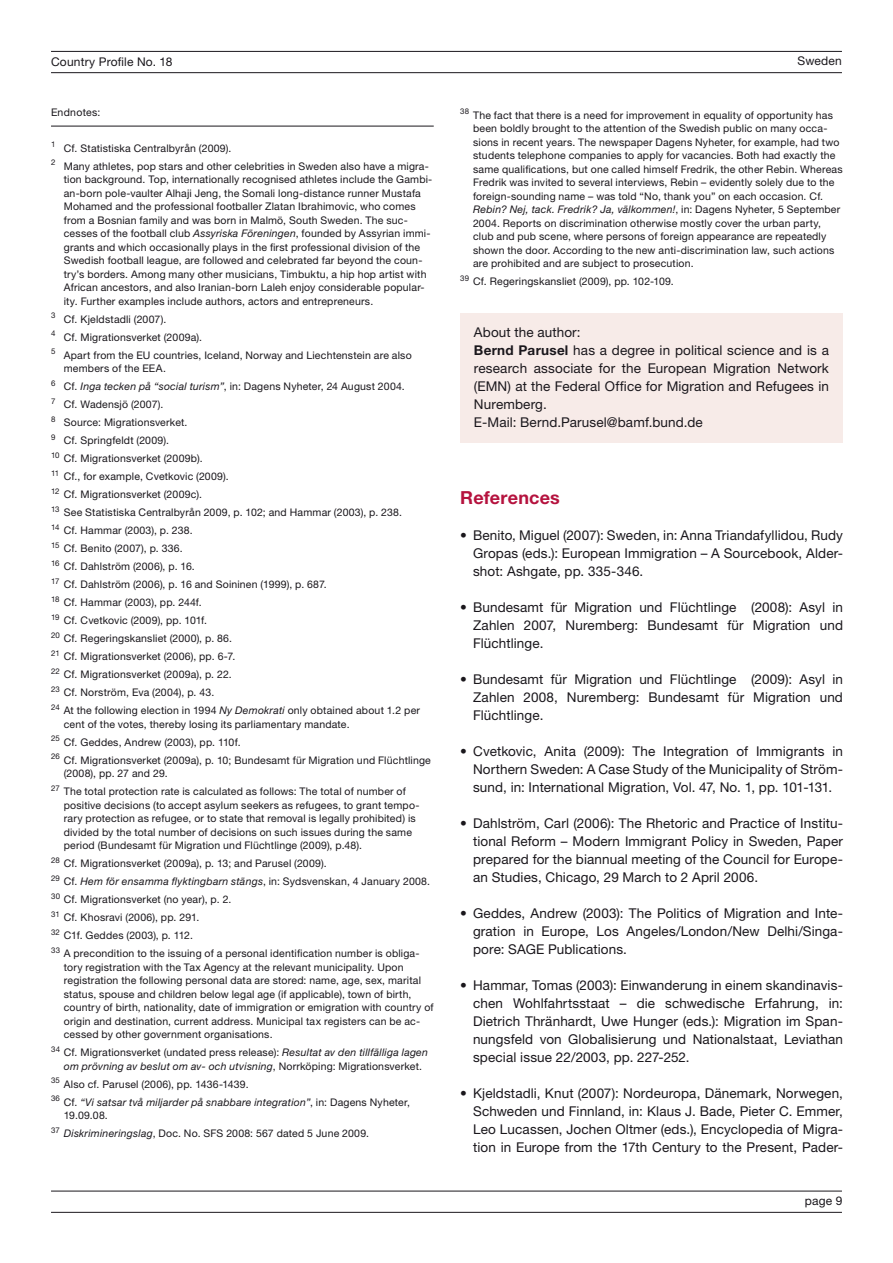
<style>
.page{position:relative;width:893px;height:1263px;background:#fff}
.page>*{position:absolute;margin:0;border:0;box-sizing:border-box;transform-origin:0 0}
.t1{font:700 18px "Helvetica Neue LT Pro";letter-spacing:.01em;color:#b5123e}
.t2{font:13.5px/18px "Helvetica Neue LT Pro";letter-spacing:.01em;color:#1a171c;text-align:justify}
.t3{font:12px "Helvetica Neue LT Pro";letter-spacing:.015em;color:#1a171c}
.t4{font:10.5px/18px "Helvetica Neue LT Pro";letter-spacing:.02em;color:#1a171c}
.s1{font-style:italic}
.s2{font-weight:700}
</style>
<div class="page">
<hr style="left:51px;top:51px;width:791px;height:1px;background:#1a171c">
<hr style="left:51px;top:72px;width:791px;height:1px;background:#1a171c">
<hr style="left:51px;top:1191px;width:791px;height:1px;background:#1a171c">
<hr style="left:51px;top:1212px;width:791px;height:1px;background:#1a171c">
<hr style="left:51px;top:126px;width:383px;height:1px;background:#1a171c">
<div style="left:460px;top:314px;width:383px;height:129px;background:#f7ebe8"></div>
<p class="t3" style="left:51px;top:54px;width:123px">Country Profile No. 18</p>
<p class="t3" style="left:797px;top:53px;width:46px">Sweden</p>
<p class="t4" style="left:51px;top:103px;width:51px">Endnotes:</p>
<p class="t4" style="left:51px;top:139px;width:379px"><sup>1</sup> Cf. Statistiska Centralbyrån (2009).<br><sup>2</sup> Many athletes, pop stars and other celebrities in Sweden also have a migra-</p>
<p class="t4" style="left:64px;top:172px;width:370px;line-height:13.5px">tion background. Top, internationally recognised athletes include the Gambi&shy;an-born pole-vaulter Alhaji Jeng, the Somali long-distance runner Mustafa Mohamed and the professional footballer Zlatan Ibrahimovic, who comes from a Bosnian family and was born in Malmö, South Sweden. The suc&shy;cesses of the football club <span class="s1">Assyriska Föreningen</span>, founded by Assyrian immi&shy;grants and which occasionally plays in the first professional division of the Swedish football league, are followed and celebrated far beyond the coun&shy;try’s borders. Among many other musicians, Timbuktu, a hip hop artist with African ancestors, and also Iranian-born Laleh enjoy considerable popular&shy;ity. Further examples include authors, actors and entrepreneurs.</p>
<p class="t4" style="left:51px;top:310px;width:362px"><sup>3</sup> Cf. Kjeldstadli (2007).<br><sup>4</sup> Cf. Migrationsverket (2009a).<br><sup>5</sup> Apart from the EU countries, Iceland, Norway and Liechtenstein are also</p>
<p class="t4" style="left:51px;top:359px;width:371px;text-indent:13px">members of the EEA.<br><sup>6</sup> Cf. <span class="s1">Inga tecken på “social turism”</span>, in: Dagens Nyheter, 24 August 2004.<br><sup>7</sup> Cf. Wadensjö (2007).<br><sup>8</sup> Source: Migrationsverket.<br><sup>9</sup> Cf. Springfeldt (2009).<br><sup>10</sup> Cf. Migrationsverket (2009b).<br><sup>11</sup> Cf., for example, Cvetkovic (2009).<br><sup>12</sup> Cf. Migrationsverket (2009c).<br><sup>13</sup> See Statistiska Centralbyrån 2009, p. 102; and Hammar (2003), p. 238.<br><sup>14</sup> Cf. Hammar (2003), p. 238.<br><sup>15</sup> Cf. Benito (2007), p. 336.<br><sup>16</sup> Cf. Dahlström (2006), p. 16.<br><sup>17</sup> Cf. Dahlström (2006), p. 16 and Soininen (1999), p. 687.<br><sup>18</sup> Cf. Hammar (2003), pp. 244f.<br><sup>19</sup> Cf. Cvetkovic (2009), pp. 101f.<br><sup>20</sup> Cf. Regeringskansliet (2000), p. 86.<br><sup>21</sup> Cf. Migrationsverket (2006), pp. 6-7.<br><sup>22</sup> Cf. Migrationsverket (2009a), p. 22.<br><sup>23</sup> Cf. Norström, Eva (2004), p. 43.<br><sup>24</sup> At the following election in 1994 <span class="s1">Ny Demokrati</span> only obtained about 1.2 per</p>
<p class="t4" style="left:51px;top:715px;width:381px;text-indent:13px">cent of the votes, thereby losing its parliamentary mandate.<br><sup>25</sup> Cf. Geddes, Andrew (2003), pp. 110f.<br><sup>26</sup> Cf. Migrationsverket (2009a), p. 10; Bundesamt für Migration und Flüchtlinge</p>
<p class="t4" style="left:51px;top:764px;width:356px;text-indent:13px">(2008), pp. 27 and 29.<br><sup>27</sup> The total protection rate is calculated as follows: The total of number of</p>
<p class="t4" style="left:64px;top:798px;width:357px;line-height:13.5px">positive decisions (to accept asylum seekers as refugees, to grant tempo&shy;rary protection as refugee, or to state that removal is legally prohibited) is divided by the total number of decisions on such issues during the same period (Bundesamt für Migration und Flüchtlinge (2009), p.48).</p>
<p class="t4" style="left:51px;top:854px;width:381px"><sup>28</sup> Cf. Migrationsverket (2009a), p. 13; and Parusel (2009).<br><sup>29</sup> Cf. <span class="s1">Hem för ensamma flyktingbarn stängs</span>, in: Sydsvenskan, 4 January 2008.<br><sup>30</sup> Cf. Migrationsverket (no year), p. 2.<br><sup>31</sup> Cf. Khosravi (2006), pp. 291.<br><sup>32</sup> C1f. Geddes (2003), p. 112.<br><sup>33</sup> A precondition to the issuing of a personal identification number is obliga-</p>
<p class="t4" style="left:64px;top:960px;width:371px;line-height:13.5px">tory registration with the Tax Agency at the relevant municipality. Upon registration the following personal data are stored: name, age, sex, marital status, spouse and children below legal age (if applicable), town of birth, country of birth, nationality, date of immigration or emigration with country of origin and destination, current address. Municipal tax registers can be ac&shy;cessed by other government organisations.</p>
<p class="t4" style="left:64px;top:1045px;width:366px;line-height:13.5px;text-indent:-13px"><sup>34</sup> Cf. Migrationsverket (undated press release): <span class="s1">Resultat av den tillfälliga lagen om prövning av beslut om av- och utvisning</span>, Norrköping: Migrationsverket.</p>
<p class="t4" style="left:51px;top:1075px;width:360px"><sup>35</sup> Also cf. Parusel (2006), pp. 1436-1439.<br><sup>36</sup> Cf. <span class="s1">“Vi satsar två miljarder på snabbare integration”</span>, in: Dagens Nyheter,</p>
<p class="t4" style="left:51px;top:1106px;width:320px;text-indent:13px">19.09.08.<br><sup>37</sup> <span class="s1">Diskrimineringslag</span>, Doc. No. SFS 2008: 567 dated 5 June 2009.</p>
<p class="t4" style="left:473px;top:108px;width:371px;line-height:13.5px;text-indent:-13px"><sup>38</sup> The fact that there is a need for improvement in equality of opportunity has been boldly brought to the attention of the Swedish public on many occa&shy;sions in recent years. The newspaper Dagens Nyheter, for example, had two students telephone companies to apply for vacancies. Both had exactly the same qualifications, but one called himself Fredrik, the other Rebin. Whereas Fredrik was invited to several interviews, Rebin – evidently solely due to the foreign-sounding name – was told “No, thank you” on each occasion. Cf.<br><span class="s1">Rebin? Nej, tack. Fredrik? Ja, välkommen!</span>, in: Dagens Nyheter, 5 September 2004. Reports on discrimination otherwise mostly cover the urban party, club and pub scene, where persons of foreign appearance are repeatedly shown the door. According to the new anti-discrimination law, such actions are prohibited and are subject to prosecution.</p>
<p class="t4" style="left:460px;top:272px;width:215px"><sup>39</sup> Cf. Regeringskansliet (2009), pp. 102-109.</p>
<p class="t2" style="left:474px;top:323px;width:357px;text-align:left">About the author:<br><span class="s2">Bernd Parusel</span> has a degree in political science and is a research associate for the European Migration Network (EMN) at the Federal Office for Migration and Refugees in Nuremberg.<br>E-Mail: Bernd.Parusel@bamf.bund.de</p>
<h1 class="t1" style="left:460px;top:486px;width:101px">References</h1>
<p class="t2" style="left:473px;top:526px;width:371px;text-indent:-13px">• Benito, Miguel (2007): Sweden, in: Anna Triandafyllidou, Rudy Gropas (eds.): European Immigration – A Sourcebook, Alder&shy;shot: Ashgate, pp. 335-346.</p>
<p class="t2" style="left:473px;top:598px;width:371px;text-indent:-13px">• Bundesamt für Migration und Flüchtlinge (2008): Asyl in Zahlen 2007, Nuremberg: Bundesamt für Migration und Flüchtlinge.</p>
<p class="t2" style="left:473px;top:670px;width:371px;text-indent:-13px">• Bundesamt für Migration und Flüchtlinge (2009): Asyl in Zahlen 2008, Nuremberg: Bundesamt für Migration und Flüchtlinge.</p>
<p class="t2" style="left:473px;top:742px;width:371px;text-indent:-13px">• Cvetkovic, Anita (2009): The Integration of Immigrants in Northern Sweden: A Case Study of the Municipality of Ström&shy;sund, in: International Migration, Vol. 47, No. 1, pp. 101-131.</p>
<p class="t2" style="left:473px;top:814px;width:371px;text-indent:-13px">• Dahlström, Carl (2006): The Rhetoric and Practice of Institu&shy;tional Reform – Modern Immigrant Policy in Sweden, Paper prepared for the biannual meeting of the Council for Europe&shy;an Studies, Chicago, 29 March to 2 April 2006.</p>
<p class="t2" style="left:473px;top:904px;width:371px;text-indent:-13px">• Geddes, Andrew (2003): The Politics of Migration and Inte&shy;gration in Europe, Los Angeles/London/New Delhi/Singa&shy;pore: SAGE Publications.</p>
<p class="t2" style="left:473px;top:976px;width:371px;text-indent:-13px">• Hammar, Tomas (2003): Einwanderung in einem skandinavis&shy;chen Wohlfahrtsstaat – die schwedische Erfahrung, in:<br>Dietrich Thränhardt, Uwe Hunger (eds.): Migration im Span&shy;nungsfeld von Globalisierung und Nationalstaat, Leviathan special issue 22/2003, pp. 227-252.</p>
<p class="t2" style="left:473px;top:1084px;width:371px;text-indent:-13px">• Kjeldstadli, Knut (2007): Nordeuropa, Dänemark, Norwegen, Schweden und Finnland, in: Klaus J. Bade, Pieter C. Emmer, Leo Lucassen, Jochen Oltmer (eds.), Encyclopedia of Migra&shy;tion in Europe from the 17th Century to the Present, Pader-</p>
<p class="t3" style="left:805px;top:1194px;width:39px">page 9</p>
</div>
